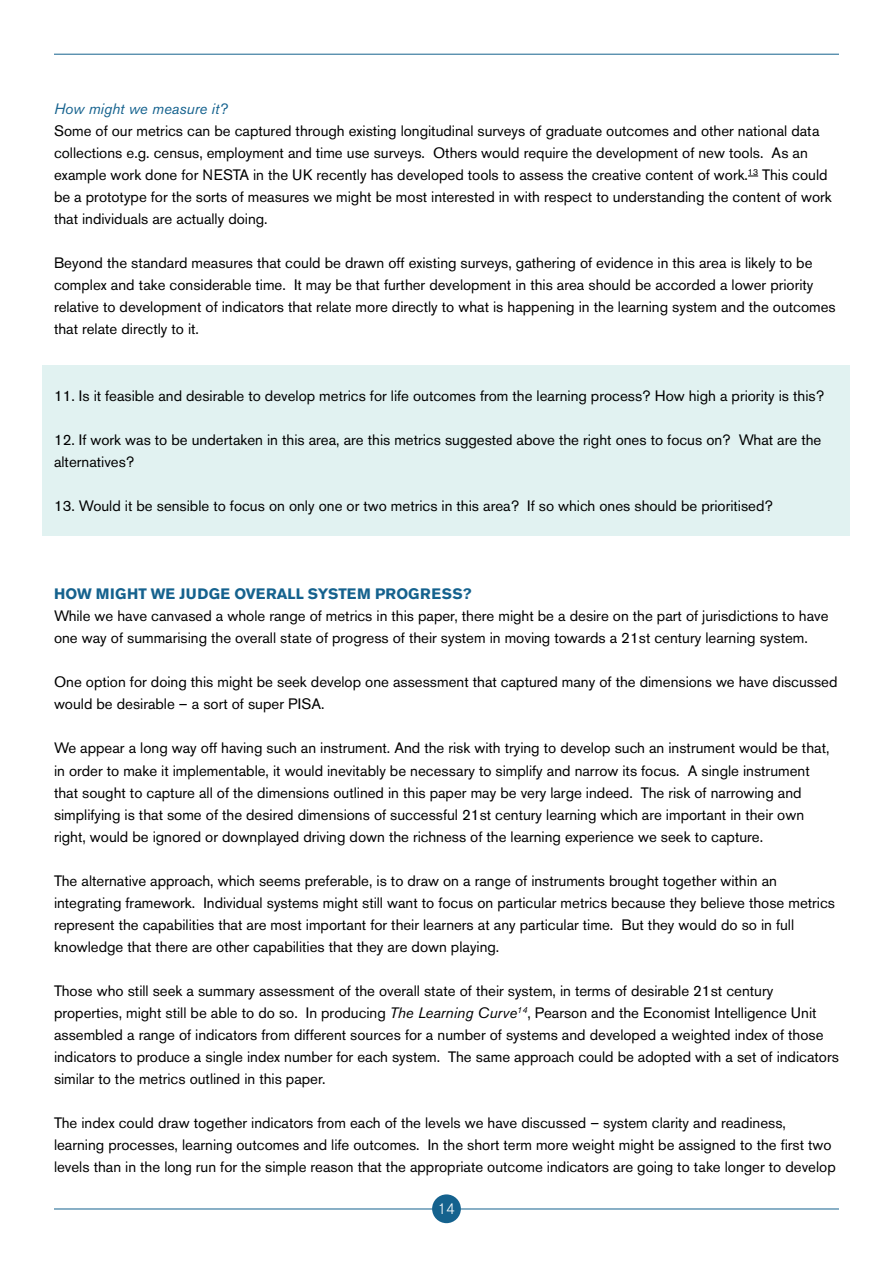
<style>
.page{position:relative;width:893px;height:1263px;background:#fff}
.page>*{position:absolute;margin:0;border:0;box-sizing:border-box;transform-origin:0 0}
.t1{font:15px/22px "Akzidenz Grotesk BE";color:#000}
.t2{font:700 15px "Akzidenz Grotesk BE";letter-spacing:.02em;color:#15628e}
.t3{font:italic 15px "Akzidenz Grotesk BE";color:#15628e}
.t4{font:300 15px "Akzidenz Grotesk BE";color:#fff}
.s1{font-style:italic}
</style>
<div class="page">
<hr style="left:54px;top:1209px;width:785px;height:1px;background:#15628e">
<hr style="left:54px;top:54px;width:785px;height:1px;background:#15628e">
<div style="left:42px;top:365px;width:808px;height:171px;background:#e1f2f1"></div>
<div style="left:432px;top:1194px;width:29px;height:29px;background:#15628e;border-radius:50%"></div>
<p class="t3" style="left:54px;top:100px;width:175px">How might we measure it?</p>
<p class="t1" style="left:54px;top:120px;width:779px">Some of our metrics can be captured through existing longitudinal surveys of graduate outcomes and other national data collections e.g. census, employment and time use surveys. Others would require the development of new tools. As an example work done for NESTA in the UK recently has developed tools to assess the creative content of work.<sup>13</sup> This could be a prototype for the sorts of measures we might be most interested in with respect to understanding the content of work that individuals are actually doing.</p>
<p class="t1" style="left:54px;top:252px;width:783px">Beyond the standard measures that could be drawn off existing surveys, gathering of evidence in this area is likely to be complex and take considerable time. It may be that further development in this area should be accorded a lower priority relative to development of indicators that relate more directly to what is happening in the learning system and the outcomes that relate directly to it.</p>
<p class="t1" style="left:54px;top:384px;width:772px">11. Is it feasible and desirable to develop metrics for life outcomes from the learning process? How high a priority is this?</p>
<p class="t1" style="left:54px;top:428px;width:769px">12. If work was to be undertaken in this area, are this metrics suggested above the right ones to focus on? What are the alternatives?</p>
<p class="t1" style="left:54px;top:495px;width:720px">13. Would it be sensible to focus on only one or two metrics in this area? If so which ones should be prioritised?</p>
<p class="t2" style="left:54px;top:585px;width:419px">HOW MIGHT WE JUDGE OVERALL SYSTEM PROGRESS?</p>
<p class="t1" style="left:54px;top:605px;width:776px">While we have canvased a whole range of metrics in this paper, there might be a desire on the part of jurisdictions to have one way of summarising the overall state of progress of their system in moving towards a 21st century learning system.</p>
<p class="t1" style="left:54px;top:671px;width:785px">One option for doing this might be seek develop one assessment that captured many of the dimensions we have discussed would be desirable – a sort of super PISA.</p>
<p class="t1" style="left:54px;top:737px;width:777px">We appear a long way off having such an instrument. And the risk with trying to develop such an instrument would be that, in order to make it implementable, it would inevitably be necessary to simplify and narrow its focus. A single instrument that sought to capture all of the dimensions outlined in this paper may be very large indeed. The risk of narrowing and simplifying is that some of the desired dimensions of successful 21st century learning which are important in their own right, would be ignored or downplayed driving down the richness of the learning experience we seek to capture.</p>
<p class="t1" style="left:54px;top:869px;width:783px">The alternative approach, which seems preferable, is to draw on a range of instruments brought together within an integrating framework. Individual systems might still want to focus on particular metrics because they believe those metrics represent the capabilities that are most important for their learners at any particular time. But they would do so in full knowledge that there are other capabilities that they are down playing.</p>
<p class="t1" style="left:54px;top:980px;width:786px">Those who still seek a summary assessment of the overall state of their system, in terms of desirable 21st century properties, might still be able to do so. In producing <span class="s1">The Learning Curve</span><sup>14</sup>, Pearson and the Economist Intelligence Unit assembled a range of indicators from different sources for a number of systems and developed a weighted index of those indicators to produce a single index number for each system. The same approach could be adopted with a set of indicators similar to the metrics outlined in this paper.</p>
<p class="t1" style="left:54px;top:1112px;width:783px">The index could draw together indicators from each of the levels we have discussed – system clarity and readiness, learning processes, learning outcomes and life outcomes. In the short term more weight might be assigned to the first two levels than in the long run for the simple reason that the appropriate outcome indicators are going to take longer to develop</p>
<p class="t4" style="left:437px;top:1200px;width:19px">14</p>
</div>
